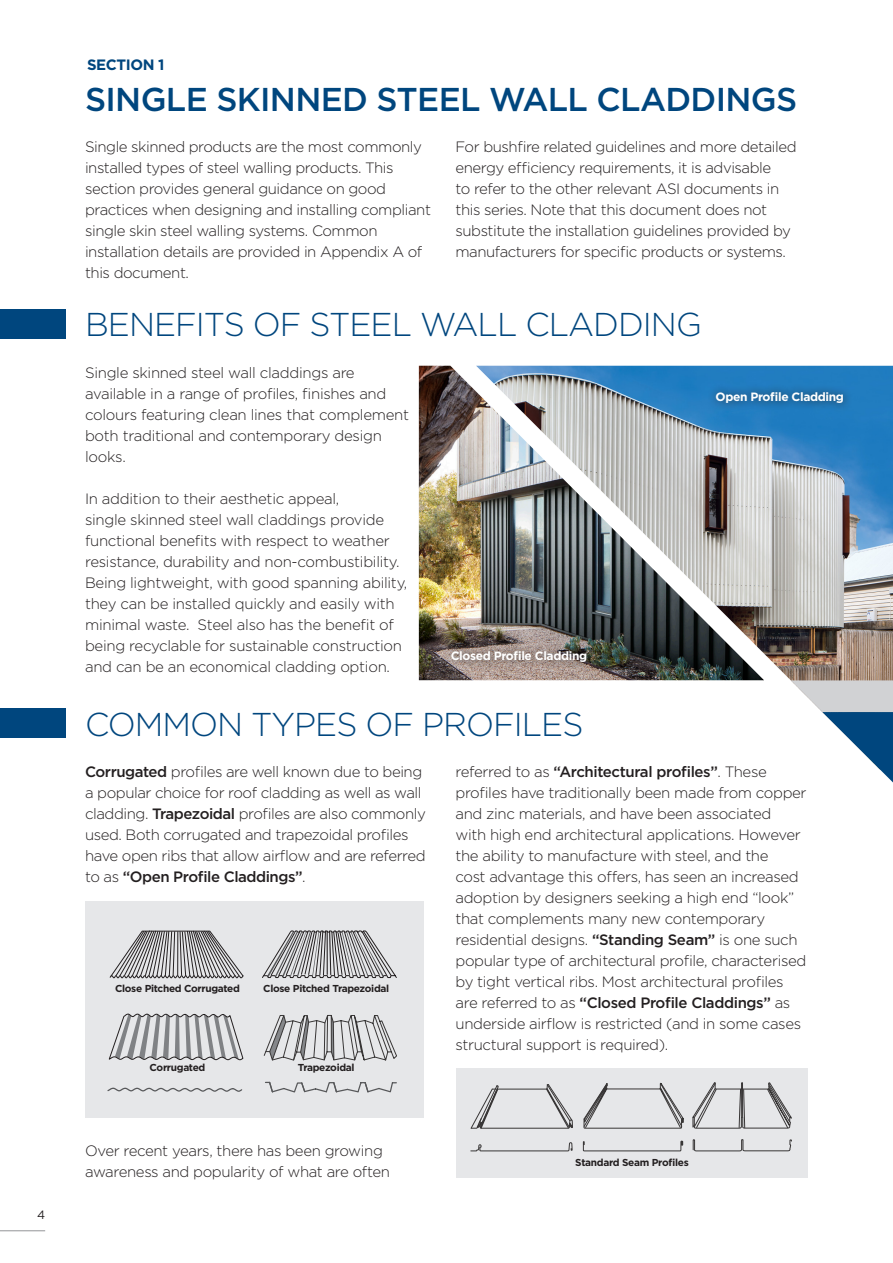
<style>
.page{position:relative;width:893px;height:1263px;background:#fff}
.page>*{position:absolute;margin:0;border:0;box-sizing:border-box;transform-origin:0 0}
.BS_Copy_Heading{font:300 33px "Gotham";letter-spacing:-.03em;color:#00467e}
.BS_Copy_Heading-2{font:500 33px "Gotham";letter-spacing:-.02em;color:#00467e}
.t1{font:300 15px/21px "Gotham";letter-spacing:-.025em;color:#231f20}
.NS_Define_head{font:700 15px "Gotham";letter-spacing:-.03em;color:#00467e}
.t2{font:700 12px "Gotham";letter-spacing:-.03em;color:#fff}
.t3{font:12px "Gotham";color:#231f20}
.Labels{font:700 10.05px "Gotham";letter-spacing:-.03em;color:#231f20}
.s1{font-weight:500}
</style>
<div class="page">
<hr style="left:0;top:1230px;width:45px;height:1px;background:#939598">
<div style="left:85px;top:901px;width:338px;height:217px;background:#e6e7e9"></div>
<div style="left:456px;top:1068px;width:352px;height:110px;background:#e6e7e9"></div>
<div style="left:0;top:309px;width:66px;height:30px;background:#00467e"></div>
<div style="left:0;top:708px;width:66px;height:30px;background:#00467e"></div>
<svg style="left:262px;top:930px;width:135px;height:48px"></svg>
<svg style="left:109px;top:930px;width:135px;height:48px"></svg>
<svg style="left:108px;top:1013px;width:136px;height:47px"></svg>
<svg style="left:107px;top:1087px;width:136px;height:5px"></svg>
<img style="left:476px;top:366px;width:417px;height:315px">
<img style="left:419px;top:366px;width:345px;height:314px">
<svg style="left:791px;top:680px;width:102px;height:102px"></svg>
<div style="left:707px;top:383px;width:145px;height:30px;background:#231f20;opacity:.75"></div>
<div style="left:442px;top:642px;width:154px;height:30px;background:#231f20;opacity:.75"></div>
<svg style="left:264px;top:1014px;width:133px;height:47px"></svg>
<svg style="left:470px;top:1084px;width:103px;height:67px"></svg>
<svg style="left:583px;top:1083px;width:101px;height:68px"></svg>
<svg style="left:692px;top:1082px;width:100px;height:70px"></svg>
<svg style="left:265px;top:1081px;width:132px;height:12px"></svg>
<p class="t3" style="left:37px;top:1207px;width:10px">4</p>
<p class="NS_Define_head" style="left:87px;top:55px;width:79px">SECTION 1</p>
<p class="BS_Copy_Heading-2" style="left:85px;top:78px;width:714px">SINGLE SKINNED STEEL WALL CLADDINGS</p>
<p class="t1" style="left:85px;top:136px;width:347px">Single skinned products are the most commonly installed types of steel walling products. This section provides general guidance on good practices when designing and installing compliant single skin steel walling systems. Common installation details are provided in Appendix A of this document.</p>
<p class="t1" style="left:455px;top:136px;width:343px">For bushfire related guidelines and more detailed energy efficiency requirements, it is advisable<br>to refer to the other relevant ASI documents in this series. Note that this document does not substitute the installation guidelines provided by manufacturers for specific products or systems.</p>
<p class="BS_Copy_Heading" style="left:85px;top:303px;width:618px">BENEFITS OF STEEL WALL CLADDING</p>
<p class="t1" style="left:85px;top:361px;width:326px">Single skinned steel wall claddings are available in a range of profiles, finishes and colours featuring clean lines that complement both traditional and contemporary design looks.</p>
<p class="t1" style="left:85px;top:487px;width:324px">In addition to their aesthetic appeal,<br>single skinned steel wall claddings provide functional benefits with respect to weather resistance, durability and non-combustibility.<br>Being lightweight, with good spanning ability, they can be installed quickly and easily with minimal waste. Steel also has the benefit of being recyclable for sustainable construction and can be an economical cladding option.</p>
<p class="t2" style="left:451px;top:648px;width:138px">Closed Profile Cladding</p>
<p class="BS_Copy_Heading" style="left:85px;top:703px;width:500px">COMMON TYPES OF PROFILES</p>
<p class="t2" style="left:716px;top:389px;width:130px">Open Profile Cladding</p>
<p class="t1" style="left:85px;top:761px;width:342px"><span class="s1">Corrugated</span> profiles are well known due to being a popular choice for roof cladding as well as wall cladding. <span class="s1">Trapezoidal</span> profiles are also commonly used. Both corrugated and trapezoidal profiles have open ribs that allow airflow and are referred to as <span class="s1">“Open Profile Claddings”</span>.</p>
<p class="Labels" style="left:115px;top:982px;width:126px">Close Pitched Corrugated</p>
<p class="Labels" style="left:263px;top:982px;width:127px">Close Pitched Trapezoidal</p>
<p class="Labels" style="left:150px;top:1061px;width:57px">Corrugated</p>
<p class="Labels" style="left:298px;top:1061px;width:58px">Trapezoidal</p>
<p class="t1" style="left:85px;top:1139px;width:306px">Over recent years, there has been growing awareness and popularity of what are often</p>
<p class="t1" style="left:455px;top:761px;width:353px">referred to as <span class="s1">“Architectural profiles”</span>. These profiles have traditionally been made from copper and zinc materials, and have been associated<br>with high end architectural applications. However the ability to manufacture with steel, and the<br>cost advantage this offers, has seen an increased adoption by designers seeking a high end “look” that complements many new contemporary residential designs. <span class="s1">“Standing Seam”</span> is one such popular type of architectural profile, characterised by tight vertical ribs. Most architectural profiles are referred to as <span class="s1">“Closed Profile Claddings”</span> as underside airflow is restricted (and in some cases structural support is required).</p>
<p class="Labels" style="left:575px;top:1155px;width:115px">Standard Seam Profiles</p>
</div>
